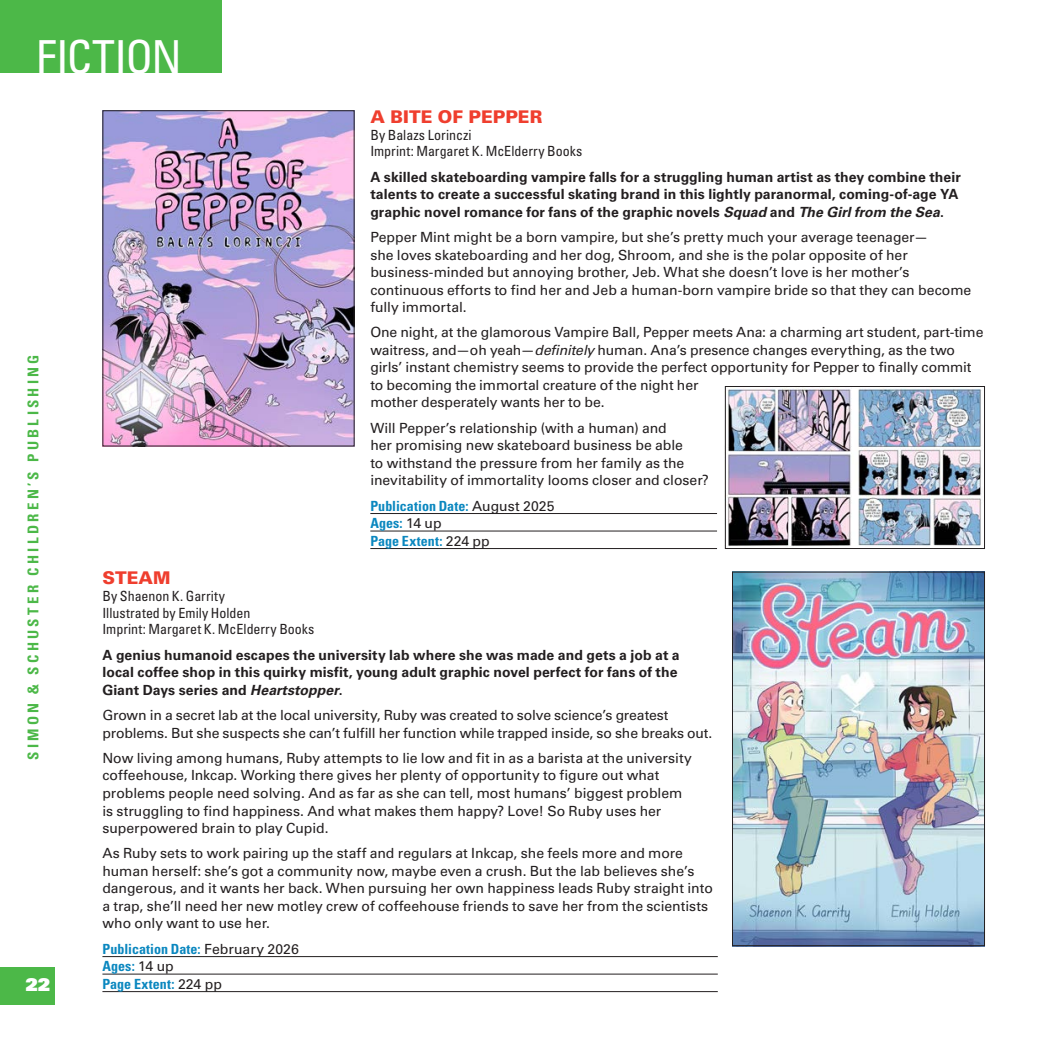
<style>
.page{position:relative;width:1048px;height:1040px;background:#fff}
.page>*{position:absolute;margin:0;border:0;box-sizing:border-box;transform-origin:0 0}
.t1{font:condensed 45.5px "Univers LT Std";letter-spacing:-.025em;color:#fff}
.t2{font:900 17.5px "Univers LT Std";color:#ef3e2e}
.t3{font:17.5px "Univers LT Std X Black";color:#fff}
.t4{font:700 condensed 14.88px "Univers LT Std";letter-spacing:.22em;color:#4cb848}
.Body{font:14px/17.5px "Univers LT Std";letter-spacing:-.005em;color:#231f20}
.Keynote{font:700 14px/17.5px "Univers LT Std";letter-spacing:.005em;color:#231f20}
.author_etc{font:condensed 14px "Univers LT Std";color:#231f20}
.PubDate_Pages{font:700 condensed 14px "Univers LT Std";letter-spacing:.005em;color:#0a87bf}
.s1{font-style:italic}
.s2{font-weight:400;font-stretch:normal;color:#231f20}
</style>
<div class="page">
<hr style="left:370px;top:513px;width:347px;height:1px;background:#231f20">
<hr style="left:370px;top:530px;width:347px;height:1px;background:#231f20">
<hr style="left:370px;top:548px;width:347px;height:1px;background:#231f20">
<hr style="left:102px;top:956px;width:615px;height:1px;background:#231f20">
<hr style="left:102px;top:973px;width:615px;height:1px;background:#231f20">
<hr style="left:102px;top:991px;width:615px;height:1px;background:#231f20">
<img style="left:104px;top:112px;width:248px;height:332px">
<img style="left:734px;top:573px;width:248px;height:371px">
<div style="left:732px;top:571px;width:252px;height:375px;border:1px solid #231f20"></div>
<img style="left:726px;top:388px;width:255px;height:159px">
<div style="left:724px;top:386px;width:260px;height:163px;border:1px solid #231f20"></div>
<div style="left:0;top:0;width:222px;height:73px;background:#4cb848"></div>
<div style="left:0;top:967px;width:55px;height:37px;background:#4cb848"></div>
<h1 class="t1" style="left:36px;top:28px;width:147px">FICTION</h1>
<p class="t4" style="left:24px;top:760px;width:407px;rotate:-90deg">SIMON &amp; SCHUSTER CHILDREN’S PUBLISHING</p>
<p class="t3" style="left:25px;top:973px;width:26px">22</p>
<p class="t2" style="left:370px;top:106px;width:173px">A BITE OF PEPPER</p>
<p class="author_etc" style="left:370px;top:126px;width:103px">By Balazs Lorinczi</p>
<p class="author_etc" style="left:370px;top:142px;width:213px">Imprint: Margaret K. McElderry Books</p>
<p class="Keynote" style="left:370px;top:168px;width:592px">A skilled skateboarding vampire falls for a struggling human artist as they combine their talents to create a successful skating brand in this lightly paranormal, coming-of-age YA graphic novel romance for fans of the graphic novels <span class="s1">Squad</span> and <span class="s1">The Girl from the Sea</span>.</p>
<p class="Body" style="left:370px;top:228px;width:602px">Pepper Mint might be a born vampire, but she’s pretty much your average teenager—<br>she loves skateboarding and her dog, Shroom, and she is the polar opposite of her business‑minded but annoying brother, Jeb. What she doesn’t love is her mother’s continuous efforts to find her and Jeb a human-born vampire bride so that they can become fully immortal.</p>
<p class="Body" style="left:370px;top:324px;width:614px">One night, at the glamorous Vampire Ball, Pepper meets Ana: a charming art student, part‑time waitress, and—oh yeah—<span class="s1">definitely</span> human. Ana’s presence changes everything, as the two girls’ instant chemistry seems to provide the perfect opportunity for Pepper to finally commit to becoming the immortal creature of the night her<br>mother desperately wants her to be.</p>
<p class="Body" style="left:370px;top:419px;width:340px">Will Pepper’s relationship (with a human) and<br>her promising new skateboard business be able<br>to withstand the pressure from her family as the inevitability of immortality looms closer and closer?</p>
<p class="PubDate_Pages" style="left:370px;top:497px;width:186px">Publication Date: <span class="s2">August 2025</span></p>
<p class="PubDate_Pages" style="left:370px;top:514px;width:73px">Ages: <span class="s2">14 up</span></p>
<p class="PubDate_Pages" style="left:370px;top:532px;width:121px">Page Extent: <span class="s2">224 pp</span></p>
<p class="t2" style="left:102px;top:567px;width:70px">STEAM</p>
<p class="author_etc" style="left:102px;top:587px;width:124px">By Shaenon K. Garrity</p>
<p class="author_etc" style="left:102px;top:604px;width:149px">Illustrated by Emily Holden</p>
<p class="author_etc" style="left:102px;top:620px;width:213px">Imprint: Margaret K. McElderry Books</p>
<p class="Keynote" style="left:102px;top:646px;width:578px">A genius humanoid escapes the university lab where she was made and gets a job at a local coffee shop in this quirky misfit, young adult graphic novel perfect for fans of the<br>Giant Days series and <span class="s1">Heartstopper</span>.</p>
<p class="Body" style="left:102px;top:706px;width:611px">Grown in a secret lab at the local university, Ruby was created to solve science’s greatest problems. But she suspects she can’t fulfill her function while trapped inside, so she breaks out.</p>
<p class="Body" style="left:102px;top:749px;width:591px">Now living among humans, Ruby attempts to lie low and fit in as a barista at the university coffeehouse, Inkcap. Working there gives her plenty of opportunity to figure out what problems people need solving. And as far as she can tell, most humans’ biggest problem is struggling to find happiness. And what makes them happy? Love! So Ruby uses her superpowered brain to play Cupid.</p>
<p class="Body" style="left:102px;top:844px;width:612px">As Ruby sets to work pairing up the staff and regulars at Inkcap, she feels more and more human herself: she’s got a community now, maybe even a crush. But the lab believes she’s dangerous, and it wants her back. When pursuing her own happiness leads Ruby straight into a trap, she’ll need her new motley crew of coffeehouse friends to save her from the scientists who only want to use her.</p>
<p class="PubDate_Pages" style="left:102px;top:940px;width:198px">Publication Date: <span class="s2">February 2026</span></p>
<p class="PubDate_Pages" style="left:102px;top:957px;width:73px">Ages: <span class="s2">14 up</span></p>
<p class="PubDate_Pages" style="left:102px;top:975px;width:121px">Page Extent: <span class="s2">224 pp</span></p>
</div>
